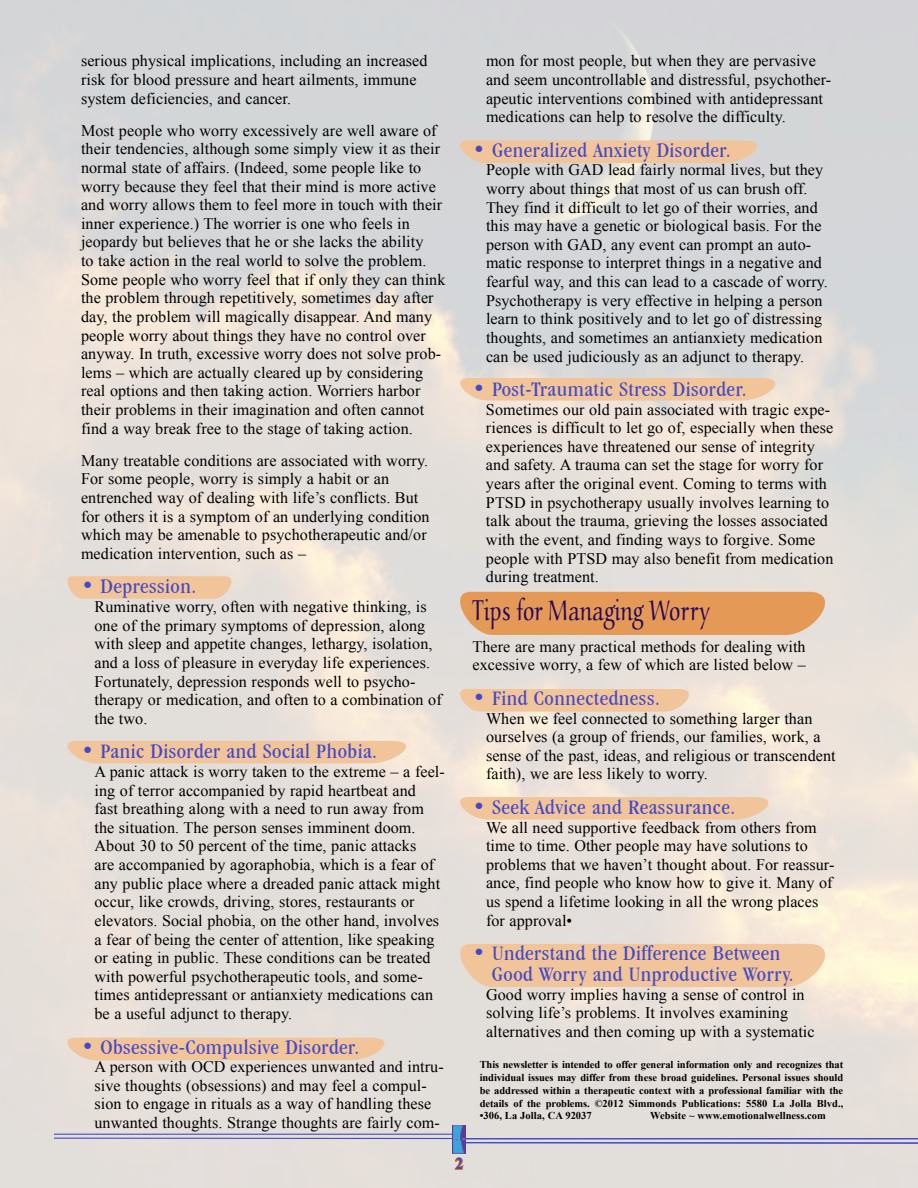
<style>
.page{position:relative;width:918px;height:1188px;background:#fff}
.page>*{position:absolute;margin:0;border:0;box-sizing:border-box;transform-origin:0 0}
.t1{font:300 29.4px "Aucoin";color:#280756;scale:.71 1}
.t2{font:condensed 21.3px/21px "Garamond IT Cby BT";letter-spacing:.02em;color:#424acb;scale:1.05 1}
.t3{font:700 16.5px "Times New Roman";color:#424acb}
.t4{font:16.2px/18.6px "Times New Roman";letter-spacing:.005em;color:#000}
.t5{font:700 10.5px/12.8px "Times New Roman";letter-spacing:.005em;color:#000;text-align:justify}
</style>
<div class="page">
<img style="left:0;top:0;width:918px;height:1188px">
<svg style="left:61px;top:576px;width:179px;height:23px"></svg>
<svg style="left:54px;top:741px;width:370px;height:23px"></svg>
<svg style="left:55px;top:1038px;width:346px;height:22px"></svg>
<svg style="left:448px;top:378px;width:344px;height:23px"></svg>
<svg style="left:451px;top:689px;width:250px;height:23px"></svg>
<svg style="left:448px;top:797px;width:337px;height:23px"></svg>
<svg style="left:446px;top:944px;width:398px;height:43px"></svg>
<svg style="left:446px;top:592px;width:398px;height:43px"></svg>
<svg style="left:448px;top:140px;width:325px;height:23px"></svg>
<svg style="left:454px;top:1156px;width:10px;height:15px"></svg>
<hr style="left:54px;top:1134px;width:405px;height:1px;background:#424acb">
<hr style="left:54px;top:1138px;width:405px;height:1px;background:#424acb">
<hr style="left:459px;top:1138px;width:459px;height:1px;background:#424acb">
<svg style="left:466px;top:1142px;width:452px;height:3px"></svg>
<img style="left:452px;top:1126px;width:14px;height:27px">
<p class="t4" style="left:81px;top:51px;width:348px">serious physical implications, including an increased risk for blood pressure and heart ailments, immune system deficiencies, and cancer.</p>
<p class="t4" style="left:81px;top:121px;width:366px">Most people who worry excessively are well aware of their tendencies, although some simply view it as their normal state of affairs. (Indeed, some people like to worry because they feel that their mind is more active and worry allows them to feel more in touch with their inner experience.) The worrier is one who feels in jeopardy but believes that he or she lacks the ability<br>to take action in the real world to solve the problem.<br>Some people who worry feel that if only they can think the problem through repetitively, sometimes day after day, the problem will magically disappear. And many people worry about things they have no control over anyway. In truth, excessive worry does not solve prob&shy;lems – which are actually cleared up by considering real options and then taking action. Worriers harbor their problems in their imagination and often cannot find a way break free to the stage of taking action.</p>
<p class="t4" style="left:81px;top:451px;width:350px">Many treatable conditions are associated with worry.<br>For some people, worry is simply a habit or an entrenched way of dealing with life’s conflicts. But for others it is a symptom of an underlying condition which may be amenable to psychotherapeutic and/or medication intervention, such as –</p>
<h2 class="t2" style="left:81px;top:576px;width:111px">• Depression.</h2>
<p class="t4" style="left:94px;top:597px;width:349px">Ruminative worry, often with negative thinking, is one of the primary symptoms of depression, along with sleep and appetite changes, lethargy, isolation, and a loss of pleasure in everyday life experiences.<br>Fortunately, depression responds well to psycho&shy;therapy or medication, and often to a combination of the two.</p>
<h2 class="t2" style="left:81px;top:741px;width:284px">• Panic Disorder and Social Phobia.</h2>
<p class="t4" style="left:94px;top:762px;width:352px">A panic attack is worry taken to the extreme – a feel&shy;ing of terror accompanied by rapid heartbeat and<br>fast breathing along with a need to run away from the situation. The person senses imminent doom.<br>About 30 to 50 percent of the time, panic attacks<br>are accompanied by agoraphobia, which is a fear of any public place where a dreaded panic attack might occur, like crowds, driving, stores, restaurants or elevators. Social phobia, on the other hand, involves a fear of being the center of attention, like speaking or eating in public. These conditions can be treated with powerful psychotherapeutic tools, and some&shy;times antidepressant or antianxiety medications can be a useful adjunct to therapy.</p>
<h2 class="t2" style="left:81px;top:1036px;width:267px">• Obsessive-Compulsive Disorder.</h2>
<p class="t4" style="left:95px;top:1057px;width:351px">A person with OCD experiences unwanted and intru&shy;sive thoughts (obsessions) and may feel a compul&shy;sion to engage in rituals as a way of handling these unwanted thoughts. Strange thoughts are fairly com-</p>
<p class="t4" style="left:486px;top:51px;width:347px">mon for most people, but when they are pervasive and seem uncontrollable and distressful, psychother&shy;apeutic interventions combined with antidepressant medications can help to resolve the difficulty.</p>
<h2 class="t2" style="left:472px;top:139px;width:247px">• Generalized Anxiety Disorder.</h2>
<p class="t4" style="left:486px;top:160px;width:343px">People with GAD lead fairly normal lives, but they worry about things that most of us can brush off.<br>They find it difficult to let go of their worries, and this may have a genetic or biological basis. For the person with GAD, any event can prompt an auto&shy;matic response to interpret things in a negative and fearful way, and this can lead to a cascade of worry.<br>Psychotherapy is very effective in helping a person learn to think positively and to let go of distressing thoughts, and sometimes an antianxiety medication can be used judiciously as an adjunct to therapy.</p>
<h2 class="t2" style="left:472px;top:379px;width:263px">• Post-Traumatic Stress Disorder.</h2>
<p class="t4" style="left:486px;top:400px;width:349px">Sometimes our old pain associated with tragic expe&shy;riences is difficult to let go of, especially when these experiences have threatened our sense of integrity and safety. A trauma can set the stage for worry for years after the original event. Coming to terms with PTSD in psychotherapy usually involves learning to talk about the trauma, grieving the losses associated with the event, and finding ways to forgive. Some people with PTSD may also benefit from medication during treatment.</p>
<h1 class="t1" style="left:472px;top:593px;width:336px">Tips for Managing Worry</h1>
<p class="t4" style="left:472px;top:637px;width:335px">There are many practical methods for dealing with excessive worry, a few of which are listed below –</p>
<h2 class="t2" style="left:472px;top:688px;width:180px">• Find Connectedness.</h2>
<p class="t4" style="left:486px;top:709px;width:351px">When we feel connected to something larger than ourselves (a group of friends, our families, work, a sense of the past, ideas, and religious or transcendent faith), we are less likely to worry.</p>
<h2 class="t2" style="left:472px;top:797px;width:252px">• Seek Advice and Reassurance.</h2>
<p class="t4" style="left:486px;top:818px;width:350px">We all need supportive feedback from others from time to time. Other people may have solutions to problems that we haven’t thought about. For reassur&shy;ance, find people who know how to give it. Many of us spend a lifetime looking in all the wrong places for approval•</p>
<h2 class="t2" style="left:492px;top:943px;width:289px;text-indent:-19px">• Understand the Difference Between<br>Good Worry and Unproductive Worry.</h2>
<p class="t4" style="left:486px;top:985px;width:330px">Good worry implies having a sense of control in solving life’s problems. It involves examining alternatives and then coming up with a systematic</p>
<p class="t5" style="left:480px;top:1058px;width:365px">This newsletter is intended to offer general information only and recognizes that individual issues may differ from these broad guidelines. Personal issues should be addressed within a therapeutic context with a professional familiar with the details of the problems. ©2012 Simmonds Publications: 5580 La Jolla Blvd.,</p>
<p class="t5" style="left:480px;top:1109px;width:114px">•306, La Jolla, CA 92037</p>
<p class="t5" style="left:650px;top:1109px;width:177px">Website ~ www.emotionalwellness.com</p>
<p class="t3" style="left:455px;top:1152px;width:10px">2</p>
</div>
